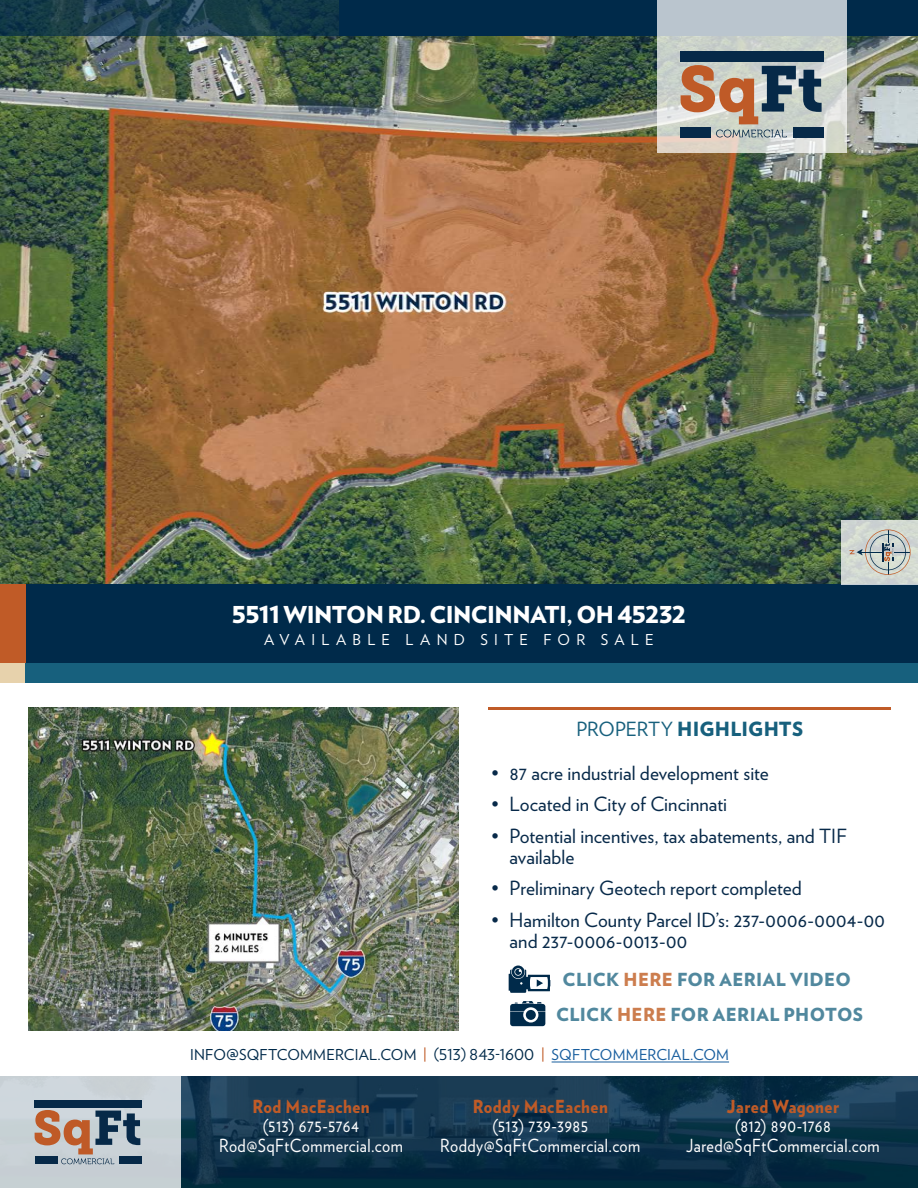
<style>
.page{position:relative;width:918px;height:1188px;background:#fff}
.page>*{position:absolute;margin:0;border:0;box-sizing:border-box;transform-origin:0 0}
.t1{font:900 23.25px "Verlag";letter-spacing:-.025em;color:#fff}
.t2{font:19.5px/21px "Verlag";letter-spacing:.005em;color:#072949}
.t3{font:900 19.5px "Verlag";letter-spacing:.01em;color:#17607d}
.t4{font:18px/19.5px "Verlag";letter-spacing:.03em;color:#fff;text-align:center;scale:.9 1}
.t5{font:900 18px "Verlag";letter-spacing:.02em;color:#51889e}
.t6{font:900 18px "Verlag";letter-spacing:.03em;color:#c05b27;scale:.9 1}
.t7{font:15px "Verlag";letter-spacing:.01em;color:#002a4a}
.t8{font:15px "Verlag";letter-spacing:.415em;color:#fff}
.s1{font-weight:400}
.s2{color:#cc7d4e}
.s3{color:#c05b27}
.s4{color:#175d9e}
</style>
<div class="page">
<hr style="left:552px;top:1062px;width:177px;height:1px;background:#175d9e">
<svg style="left:180px;top:1076px;width:738px;height:112px;background:#10344b"></svg>
<div style="left:0;top:1076px;width:180px;height:112px;background:#c9d1d5"></div>
<div style="left:119px;top:1157px;width:23px;height:7px;background:#062948"></div>
<div style="left:35px;top:1100px;width:107px;height:8px;background:#062948"></div>
<svg style="left:35px;top:1110px;width:105px;height:54px"></svg>
<img style="left:0;top:35px;width:918px;height:550px">
<svg style="left:0;top:0;width:339px;height:35px;background:#193c4b"></svg>
<div style="left:339px;top:0;width:579px;height:35px;background:#002a4a"></div>
<svg style="left:657px;top:0;width:190px;height:153px;background:#c6cdcc"></svg>
<svg style="left:716px;top:130px;width:71px;height:7px"></svg>
<div style="left:681px;top:127px;width:30px;height:10px;background:#062948"></div>
<div style="left:793px;top:127px;width:31px;height:10px;background:#062948"></div>
<div style="left:681px;top:52px;width:143px;height:10px;background:#062948"></div>
<svg style="left:681px;top:65px;width:141px;height:59px;background:#a6958a"></svg>
<div style="left:1px;top:585px;width:917px;height:81px;background:#002a4a"></div>
<div style="left:0;top:585px;width:26px;height:78px;background:#c05b27"></div>
<div style="left:0;top:663px;width:26px;height:19px;background:#e7d2ac"></div>
<div style="left:26px;top:663px;width:892px;height:19px;background:#17607d"></div>
<hr style="left:488px;top:708px;width:403px;height:2px;background:#c05b27">
<svg style="left:509px;top:966px;width:41px;height:26px"></svg>
<img style="left:28px;top:707px;width:431px;height:323px">
<div style="left:842px;top:520px;width:76px;height:64px;background:#d0d7d2"></div>
<svg style="left:849px;top:529px;width:62px;height:46px"></svg>
<svg style="left:510px;top:1001px;width:35px;height:25px"></svg>
<p class="t1" style="left:232px;top:595px;width:456px">5511 WINTON RD. CINCINNATI, OH 45232</p>
<p class="t8" style="left:264px;top:628px;width:391px">AVAILABLE LAND SITE FOR SALE</p>
<p class="t3" style="left:576px;top:713px;width:228px"><span class="s1">PROPERTY</span> HIGHLIGHTS</p>
<p class="t2" style="left:492px;top:761px;width:279px">• 87 acre industrial development site</p>
<p class="t2" style="left:492px;top:793px;width:237px">• Located in City of Cincinnati</p>
<p class="t2" style="left:510px;top:824px;width:339px;text-indent:-18px">• Potential incentives, tax abatements, and TIF available</p>
<p class="t2" style="left:492px;top:877px;width:312px">• Preliminary Geotech report completed</p>
<p class="t2" style="left:510px;top:908px;width:377px;text-indent:-18px">• Hamilton County Parcel ID’s: 237-0006-0004-00 and 237-0006-0013-00</p>
<p class="t5" style="left:563px;top:964px;width:290px">CLICK <span class="s2">HERE</span> FOR AERIAL VIDEO</p>
<p class="t5" style="left:556px;top:999px;width:308px">CLICK <span class="s2">HERE</span> FOR AERIAL PHOTOS</p>
<p class="t7" style="left:190px;top:1044px;width:541px">INFO@SQFTCOMMERCIAL.COM <span class="s3">|</span> (513) 843-1600 <span class="s3">|</span> <span class="s4">SQFTCOMMERCIAL.COM</span></p>
<p class="t6" style="left:252px;top:1092px;width:132px">Rod MacEachen</p>
<p class="t4" style="left:219px;top:1115px;width:206px">(513) 675-5764<br>Rod@SqFtCommercial.com</p>
<p class="t6" style="left:473px;top:1091px;width:152px">Roddy MacEachen</p>
<p class="t4" style="left:440px;top:1115px;width:224px">(513) 739-3985<br>Roddy@SqFtCommercial.com</p>
<p class="t6" style="left:727px;top:1092px;width:126px">Jared Wagoner</p>
<p class="t4" style="left:686px;top:1115px;width:217px">(812) 890-1768<br>Jared@SqFtCommercial.com</p>
</div>
